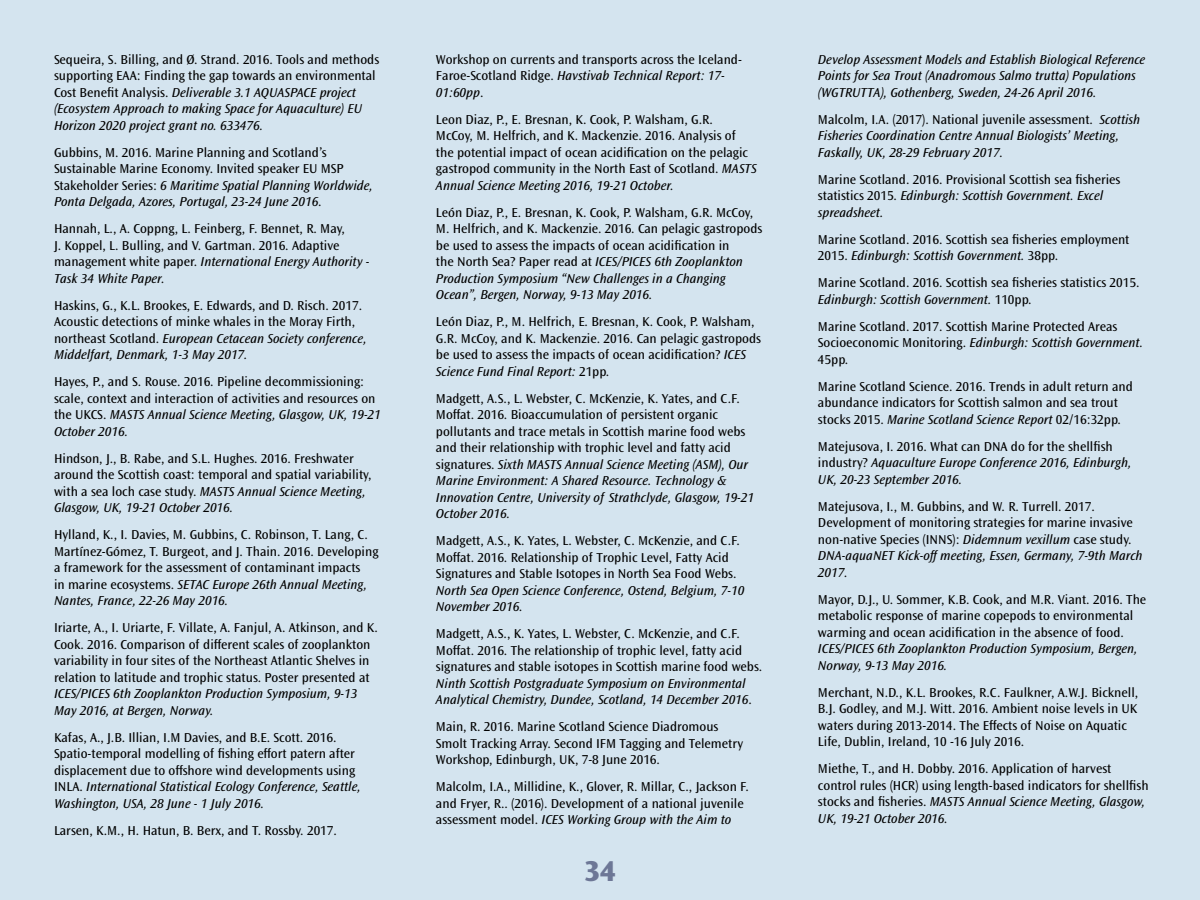
<style>
.page{position:relative;width:1200px;height:900px;background:#d4e4ef}
.page>*{position:absolute;margin:0;border:0;box-sizing:border-box;transform-origin:0 0}
.t1{font:800 30px "Ocean Sans MT Pro";color:#6d7796}
.t2{font:13.5px/16.5px "Ocean Sans MT Pro";color:#000}
.t3{font:italic 13.5px/16.5px "Ocean Sans MT Pro";color:#000}
.s1{font-style:italic}
.s2{font-style:normal}
</style>
<div class="page">
<p class="t2" style="left:54px;top:51px;width:327px">Sequeira, S. Billing, and Ø. Strand. 2016. Tools and methods supporting EAA: Finding the gap towards an environmental Cost Benefit Analysis. <span class="s1">Deliverable 3.1 AQUASPACE project (Ecosystem Approach to making Space for Aquaculture) EU Horizon 2020 project grant no. 633476.</span></p>
<p class="t2" style="left:54px;top:144px;width:320px">Gubbins, M. 2016. Marine Planning and Scotland’s Sustainable Marine Economy. Invited speaker EU MSP Stakeholder Series: <span class="s1">6 Maritime Spatial Planning Worldwide, Ponta Delgada, Azores, Portugal, 23-24 June 2016</span>.</p>
<p class="t2" style="left:54px;top:220px;width:317px">Hannah, L., A. Coppng, L. Feinberg, F. Bennet, R. May,<br>J. Koppel, L. Bulling, and V. Gartman. 2016. Adaptive management white paper. <span class="s1">International Energy Authority - Task 34 White Paper.</span></p>
<p class="t2" style="left:54px;top:297px;width:314px">Haskins, G., K.L. Brookes, E. Edwards, and D. Risch. 2017.<br>Acoustic detections of minke whales in the Moray Firth, northeast Scotland. <span class="s1">European Cetacean Society conference, Middelfart, Denmark, 1-3 May 2017.</span></p>
<p class="t2" style="left:54px;top:373px;width:328px">Hayes, P., and S. Rouse. 2016. Pipeline decommissioning: scale, context and interaction of activities and resources on the UKCS. <span class="s1">MASTS Annual Science Meeting, Glasgow, UK, 19-21<br>October 2016.</span></p>
<p class="t2" style="left:54px;top:450px;width:319px">Hindson, J., B. Rabe, and S.L. Hughes. 2016. Freshwater around the Scottish coast: temporal and spatial variability, with a sea loch case study. <span class="s1">MASTS Annual Science Meeting, Glasgow, UK, 19-21 October 2016.</span></p>
<p class="t2" style="left:54px;top:526px;width:326px">Hylland, K., I. Davies, M. Gubbins, C. Robinson, T. Lang, C.<br>Martínez-Gómez, T. Burgeot, and J. Thain. 2016. Developing a framework for the assessment of contaminant impacts<br>in marine ecosystems. <span class="s1">SETAC Europe 26th Annual Meeting, Nantes, France, 22-26 May 2016.</span></p>
<p class="t2" style="left:54px;top:619px;width:325px">Iriarte, A., I. Uriarte, F. Villate, A. Fanjul, A. Atkinson, and K.<br>Cook. 2016. Comparison of different scales of zooplankton variability in four sites of the Northeast Atlantic Shelves in relation to latitude and trophic status. Poster presented at <span class="s1">ICES/PICES 6th Zooplankton Production Symposium, 9-13<br>May 2016, at Bergen, Norway.</span></p>
<p class="t2" style="left:54px;top:729px;width:308px">Kafas, A., J.B. Illian, I.M Davies, and B.E. Scott. 2016.<br>Spatio-temporal modelling of fishing effort patern after displacement due to offshore wind developments using INLA. <span class="s1">International Statistical Ecology Conference, Seattle, Washington, USA, 28 June - 1 July 2016.</span></p>
<p class="t2" style="left:54px;top:822px;width:284px">Larsen, K.M., H. Hatun, B. Berx, and T. Rossby. 2017.</p>
<p class="t2" style="left:436px;top:51px;width:307px">Workshop on currents and transports across the Iceland-<br>Faroe-Scotland Ridge. <span class="s1">Havstivab Technical Report: 17-<br>01:60pp</span>.</p>
<p class="t2" style="left:436px;top:111px;width:322px">Leon Diaz, P., E. Bresnan, K. Cook, P. Walsham, G.R.<br>McCoy, M. Helfrich, and K. Mackenzie. 2016. Analysis of the potential impact of ocean acidification on the pelagic gastropod community in the North East of Scotland. <span class="s1">MASTS Annual Science Meeting 2016, 19-21 October.</span></p>
<p class="t2" style="left:436px;top:204px;width:328px">León Diaz, P., E. Bresnan, K. Cook, P. Walsham, G.R. McCoy, M. Helfrich, and K. Mackenzie. 2016. Can pelagic gastropods be used to assess the impacts of ocean acidification in<br>the North Sea? Paper read at <span class="s1">ICES/PICES 6th Zooplankton Production Symposium “New Challenges in a Changing Ocean”, Bergen, Norway, 9-13 May 2016.</span></p>
<p class="t2" style="left:436px;top:313px;width:327px">León Diaz, P., M. Helfrich, E. Bresnan, K. Cook, P. Walsham, G.R. McCoy, and K. Mackenzie. 2016. Can pelagic gastropods be used to assess the impacts of ocean acidification? <span class="s1">ICES Science Fund Final Report:</span> 21pp.</p>
<p class="t2" style="left:436px;top:390px;width:320px">Madgett, A.S., L. Webster, C. McKenzie, K. Yates, and C.F.<br>Moffat. 2016. Bioaccumulation of persistent organic pollutants and trace metals in Scottish marine food webs and their relationship with trophic level and fatty acid signatures. <span class="s1">Sixth MASTS Annual Science Meeting (ASM), Our Marine Environment: A Shared Resource. Technology &amp; Innovation Centre, University of Strathclyde, Glasgow, 19-21<br>October 2016.</span></p>
<p class="t2" style="left:436px;top:532px;width:310px">Madgett, A.S., K. Yates, L. Webster, C. McKenzie, and C.F.<br>Moffat. 2016. Relationship of Trophic Level, Fatty Acid Signatures and Stable Isotopes in North Sea Food Webs.<br><span class="s1">North Sea Open Science Conference, Ostend, Belgium, 7-10<br>November 2016.</span></p>
<p class="t2" style="left:436px;top:625px;width:328px">Madgett, A.S., K. Yates, L. Webster, C. McKenzie, and C.F.<br>Moffat. 2016. The relationship of trophic level, fatty acid signatures and stable isotopes in Scottish marine food webs.<br><span class="s1">Ninth Scottish Postgraduate Symposium on Environmental Analytical Chemistry, Dundee, Scotland, 14 December 2016</span>.</p>
<p class="t2" style="left:436px;top:718px;width:309px">Main, R. 2016. Marine Scotland Science Diadromous<br>Smolt Tracking Array. Second IFM Tagging and Telemetry<br>Workshop, Edinburgh, UK, 7-8 June 2016.</p>
<p class="t2" style="left:436px;top:778px;width:314px">Malcolm, I.A., Millidine, K., Glover, R. Millar, C., Jackson F. and Fryer, R.. (2016). Development of a national juvenile assessment model. <span class="s1">ICES Working Group with the Aim to</span></p>
<h1 class="t1" style="left:584px;top:853px;width:33px">34</h1>
<p class="t3" style="left:818px;top:51px;width:329px">Develop Assessment Models and Establish Biological Reference<br>Points for Sea Trout (Anadromous Salmo trutta) Populations (WGTRUTTA), Gothenberg, Sweden, 24-26 April 2016.</p>
<p class="t3" style="left:818px;top:111px;width:324px"><span class="s2">Malcolm, I.A. (2017). National juvenile assessment.</span> Scottish<br>Fisheries Coordination Centre Annual Biologists’ Meeting,<br>Faskally, UK, 28-29 February 2017.</p>
<p class="t2" style="left:818px;top:171px;width:304px">Marine Scotland. 2016. Provisional Scottish sea fisheries statistics 2015. <span class="s1">Edinburgh: Scottish Government. Excel spreadsheet.</span></p>
<p class="t2" style="left:818px;top:231px;width:313px">Marine Scotland. 2016. Scottish sea fisheries employment<br>2015. <span class="s1">Edinburgh: Scottish Government.</span> 38pp.</p>
<p class="t2" style="left:818px;top:274px;width:323px">Marine Scotland. 2016. Scottish sea fisheries statistics 2015.<br><span class="s1">Edinburgh: Scottish Government.</span> 110pp.</p>
<p class="t2" style="left:818px;top:318px;width:327px">Marine Scotland. 2017. Scottish Marine Protected Areas<br>Socioeconomic Monitoring. <span class="s1">Edinburgh: Scottish Government.<br></span>45pp.</p>
<p class="t2" style="left:818px;top:378px;width:316px">Marine Scotland Science. 2016. Trends in adult return and abundance indicators for Scottish salmon and sea trout stocks 2015. <span class="s1">Marine Scotland Science Report</span> 02/16:32pp.</p>
<p class="t3" style="left:818px;top:438px;width:315px"><span class="s2">Matejusova, I. 2016. What can DNA do for the shellfish industry?</span> Aquaculture Europe Conference 2016, Edinburgh,<br>UK, 20-23 September 2016.</p>
<p class="t2" style="left:818px;top:498px;width:326px">Matejusova, I., M. Gubbins, and W. R. Turrell. 2017.<br>Development of monitoring strategies for marine invasive non-native Species (INNS): <span class="s1">Didemnum vexillum</span> case study.<br><span class="s1">DNA-aquaNET Kick-off meeting, Essen, Germany, 7-9th March 2017.</span></p>
<p class="t2" style="left:818px;top:591px;width:330px">Mayor, D.J., U. Sommer, K.B. Cook, and M.R. Viant. 2016. The metabolic response of marine copepods to environmental warming and ocean acidification in the absence of food.<br><span class="s1">ICES/PICES 6th Zooplankton Production Symposium, Bergen, Norway, 9-13 May 2016.</span></p>
<p class="t2" style="left:818px;top:684px;width:322px">Merchant, N.D., K.L. Brookes, R.C. Faulkner, A.W.J. Bicknell, B.J. Godley, and M.J. Witt. 2016. Ambient noise levels in UK waters during 2013-2014. The Effects of Noise on Aquatic Life, Dublin, Ireland, 10 -16 July 2016.</p>
<p class="t2" style="left:818px;top:760px;width:332px">Miethe, T., and H. Dobby. 2016. Application of harvest control rules (HCR) using length-based indicators for shellfish stocks and fisheries. <span class="s1">MASTS Annual Science Meeting, Glasgow, UK, 19-21 October 2016.</span></p>
</div>
